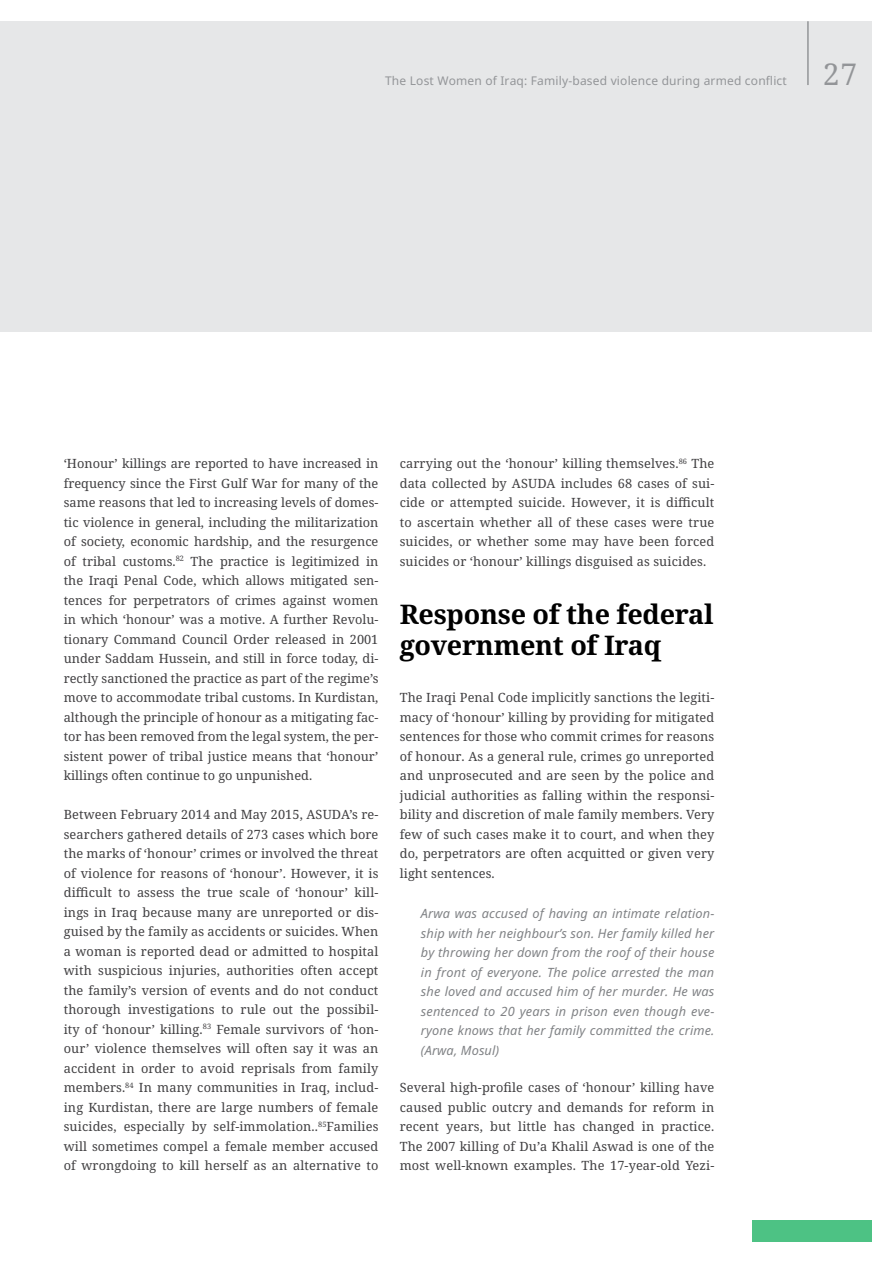
<style>
.page{position:relative;width:893px;height:1263px;background:#fff}
.page>*{position:absolute;margin:0;border:0;box-sizing:border-box;transform-origin:0 0}
.t1{font:30px "Noto Serif";color:#939598}
.t2{font:700 27px/31px "Noto Serif";letter-spacing:-.01em;color:#000}
.t3{font:12.75px/19.5px "Noto Serif";letter-spacing:.01em;color:#414042;text-align:justify}
.t4{font:italic 12.75px/19.5px "Noto Sans";letter-spacing:.01em;color:#808285;text-align:justify}
.t5{font:12px "Noto Sans";letter-spacing:.015em;color:#939598}
</style>
<div class="page">
<div style="left:0;top:21px;width:872px;height:311px;background:#e6e7e8"></div>
<hr style="left:807px;top:21px;width:2px;height:64px;background:#939598">
<div style="left:753px;top:1220px;width:119px;height:22px;background:#4dc284"></div>
<p class="t5" style="left:385px;top:72px;width:403px">The Lost Women of Iraq: Family-based violence during armed conflict</p>
<h1 class="t1" style="left:823px;top:54px;width:35px">27</h1>
<p class="t3" style="left:64px;top:453px;width:316px">‘Honour’ killings are reported to have increased in frequency since the First Gulf War for many of the same reasons that led to increasing levels of domes&shy;tic violence in general, including the militarization of society, economic hardship, and the resurgence of tribal customs.<sup>82</sup> The practice is legitimized in the Iraqi Penal Code, which allows mitigated sen&shy;tences for perpetrators of crimes against women in which ‘honour’ was a motive. A further Revolu&shy;tionary Command Council Order released in 2001 under Saddam Hussein, and still in force today, di&shy;rectly sanctioned the practice as part of the regime’s move to accommodate tribal customs. In Kurdistan, although the principle of honour as a mitigating fac&shy;tor has been removed from the legal system, the per&shy;sistent power of tribal justice means that ‘honour’ killings often continue to go unpunished.</p>
<p class="t3" style="left:64px;top:804px;width:316px">Between February 2014 and May 2015, ASUDA’s re&shy;searchers gathered details of 273 cases which bore the marks of ‘honour’ crimes or involved the threat of violence for reasons of ‘honour’. However, it is difficult to assess the true scale of ‘honour’ kill&shy;ings in Iraq because many are unreported or dis&shy;guised by the family as accidents or suicides. When a woman is reported dead or admitted to hospital with suspicious injuries, authorities often accept the family’s version of events and do not conduct thorough investigations to rule out the possibil&shy;ity of ‘honour’ killing.<sup>83</sup> Female survivors of ‘hon&shy;our’ violence themselves will often say it was an accident in order to avoid reprisals from family members.<sup>84</sup> In many communities in Iraq, includ&shy;ing Kurdistan, there are large numbers of female suicides, especially by self-immolation..<sup>85</sup>Families will sometimes compel a female member accused of wrongdoing to kill herself as an alternative to</p>
<p class="t3" style="left:400px;top:453px;width:316px">carrying out the ‘honour’ killing themselves.<sup>86</sup> The data collected by ASUDA includes 68 cases of sui&shy;cide or attempted suicide. However, it is difficult to ascertain whether all of these cases were true suicides, or whether some may have been forced suicides or ‘honour’ killings disguised as suicides.</p>
<h2 class="t2" style="left:400px;top:598px;width:315px">Response of the federal government of Iraq</h2>
<p class="t3" style="left:400px;top:687px;width:316px">The Iraqi Penal Code implicitly sanctions the legiti&shy;macy of ‘honour’ killing by providing for mitigated sentences for those who commit crimes for reasons of honour. As a general rule, crimes go unreported and unprosecuted and are seen by the police and judicial authorities as falling within the responsi&shy;bility and discretion of male family members. Very few of such cases make it to court, and when they do, perpetrators are often acquitted or given very light sentences.</p>
<p class="t4" style="left:421px;top:904px;width:295px">Arwa was accused of having an intimate relation&shy;ship with her neighbour’s son. Her family killed her by throwing her down from the roof of their house in front of everyone. The police arrested the man she loved and accused him of her murder. He was sentenced to 20 years in prison even though eve&shy;ryone knows that her family committed the crime. (Arwa, Mosul)</p>
<p class="t3" style="left:400px;top:1077px;width:316px">Several high-profile cases of ‘honour’ killing have caused public outcry and demands for reform in recent years, but little has changed in practice.<br>The 2007 killing of Du’a Khalil Aswad is one of the most well-known examples. The 17-year-old Yezi-</p>
</div>
